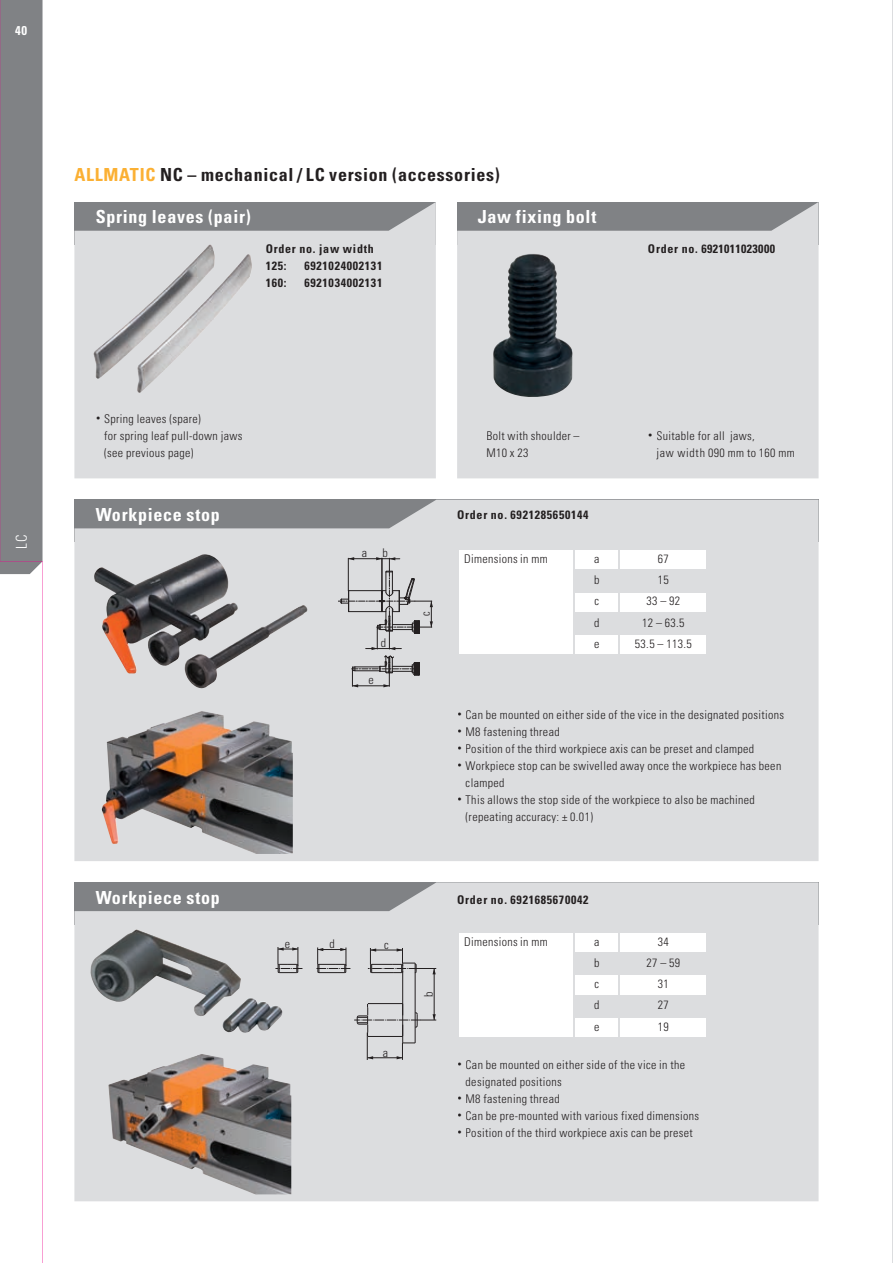
<style>
.page{position:relative;width:893px;height:1263px;background:#fff}
.page>*{position:absolute;margin:0;border:0;box-sizing:border-box;transform-origin:0 0}
.t1{font:700 condensed 18px "Univers LT Std";letter-spacing:.04em;color:#fff}
.t2{font:700 condensed 18px "Univers LT Std";letter-spacing:.04em;color:#231f20}
.t3{font:300 condensed 15px "Univers LT Std";color:#fff}
.t4{font:700 condensed 12.75px "Univers LT Std";color:#fff}
.t5{font:300 condensed 12px/17px "Univers LT Std";letter-spacing:.03em;color:#231f20}
.t6{font:700 condensed 12px/17px "Univers LT Std";letter-spacing:.06em;color:#231f20}
.t7{font:700 condensed 12px "Univers LT Std";letter-spacing:.03em;color:#231f20}
.s1{color:#fbb033}
</style>
<div class="page">
<svg style="left:457px;top:202px;width:362px;height:276px;background:#d1d2d4"></svg>
<svg style="left:74px;top:202px;width:362px;height:276px;background:#cfd0d2"></svg>
<svg style="left:74px;top:882px;width:745px;height:319px;background:#d5d6d8"></svg>
<div style="left:74px;top:500px;width:745px;height:361px;background:#dcdddf"></div>
<svg style="left:97px;top:417px;width:4px;height:4px"></svg>
<div style="left:105px;top:414px;width:96px;height:11px;background:#dcdddf"></div>
<div style="left:96px;top:431px;width:146px;height:11px;background:#dcdddf"></div>
<div style="left:96px;top:448px;width:97px;height:11px;background:#dcdddf"></div>
<div style="left:487px;top:431px;width:93px;height:9px;background:#dcdddf"></div>
<div style="left:478px;top:448px;width:50px;height:9px;background:#dcdddf"></div>
<svg style="left:649px;top:434px;width:4px;height:4px"></svg>
<div style="left:657px;top:431px;width:98px;height:11px;background:#dcdddf"></div>
<div style="left:648px;top:448px;width:146px;height:11px;background:#dcdddf"></div>
<svg style="left:458px;top:1063px;width:4px;height:4px"></svg>
<div style="left:466px;top:1060px;width:219px;height:9px;background:#dcdddf"></div>
<div style="left:457px;top:1077px;width:104px;height:11px;background:#dcdddf"></div>
<svg style="left:458px;top:1097px;width:4px;height:4px"></svg>
<div style="left:466px;top:1094px;width:93px;height:11px;background:#dcdddf"></div>
<svg style="left:458px;top:1114px;width:4px;height:4px"></svg>
<div style="left:466px;top:1111px;width:233px;height:11px;background:#dcdddf"></div>
<svg style="left:458px;top:1131px;width:4px;height:4px"></svg>
<div style="left:466px;top:1128px;width:227px;height:11px;background:#dcdddf"></div>
<hr style="left:457px;top:1037px;width:117px;height:2px;background:#dcdddf">
<hr style="left:457px;top:931px;width:117px;height:1px;background:#dcdddf">
<hr style="left:574px;top:931px;width:45px;height:1px;background:#dcdddf">
<hr style="left:619px;top:931px;width:89px;height:1px;background:#dcdddf">
<svg style="left:457px;top:932px;width:251px;height:105px"></svg>
<hr style="left:574px;top:1037px;width:45px;height:2px;background:#dcdddf">
<hr style="left:619px;top:1037px;width:89px;height:2px;background:#dcdddf">
<svg style="left:458px;top:712px;width:4px;height:5px"></svg>
<div style="left:466px;top:710px;width:318px;height:11px;background:#dcdddf"></div>
<svg style="left:458px;top:729px;width:4px;height:5px"></svg>
<div style="left:466px;top:727px;width:93px;height:11px;background:#dcdddf"></div>
<svg style="left:458px;top:746px;width:4px;height:5px"></svg>
<div style="left:466px;top:744px;width:287px;height:11px;background:#dcdddf"></div>
<svg style="left:458px;top:763px;width:4px;height:5px"></svg>
<div style="left:466px;top:761px;width:318px;height:11px;background:#dcdddf"></div>
<div style="left:457px;top:778px;width:47px;height:11px;background:#dcdddf"></div>
<svg style="left:458px;top:797px;width:4px;height:5px"></svg>
<div style="left:466px;top:795px;width:288px;height:11px;background:#dcdddf"></div>
<div style="left:457px;top:812px;width:136px;height:11px;background:#dcdddf"></div>
<hr style="left:457px;top:655px;width:117px;height:1px;background:#dcdddf">
<svg style="left:457px;top:549px;width:251px;height:106px"></svg>
<hr style="left:574px;top:655px;width:45px;height:1px;background:#dcdddf">
<hr style="left:619px;top:655px;width:89px;height:1px;background:#dcdddf">
<img style="left:93px;top:244px;width:159px;height:151px">
<img style="left:493px;top:254px;width:80px;height:146px">
<img style="left:89px;top:929px;width:193px;height:104px">
<img style="left:108px;top:1054px;width:183px;height:140px">
<div style="left:85px;top:536px;width:223px;height:168px;background:#dcdddf"></div>
<img style="left:94px;top:554px;width:145px;height:120px">
<img style="left:101px;top:711px;width:192px;height:143px">
<hr style="left:434px;top:968px;width:1px;height:52px;background:#231f20">
<hr style="left:415px;top:963px;width:1px;height:80px;background:#231f20">
<hr style="left:402px;top:966px;width:1px;height:77px;background:#231f20">
<svg style="left:354px;top:1002px;width:82px;height:58px;background:#cacbcd"></svg>
<svg style="left:276px;top:947px;width:26px;height:26px"></svg>
<svg style="left:315px;top:947px;width:35px;height:26px"></svg>
<svg style="left:368px;top:948px;width:68px;height:26px;background:#c0c0c2"></svg>
<svg style="left:338px;top:557px;width:95px;height:130px;background:#c5c5c7"></svg>
<hr style="left:892px;top:0;width:1px;height:1263px;background:#dcdddf">
<svg style="left:0;top:0;width:43px;height:1263px"></svg>
<p class="t4" style="left:15px;top:22px;width:13px">40</p>
<h1 class="t2" style="left:74px;top:163px;width:427px"><span class="s1">ALLMATIC</span> NC – mechanical / LC version (accessories)</h1>
<h1 class="t1" style="left:96px;top:206px;width:157px">Spring leaves (pair)</h1>
<p class="t6" style="left:266px;top:240px;width:110px">Order no. jaw width<br>125:</p>
<p class="t6" style="left:304px;top:257px;width:79px">6921024002131</p>
<p class="t6" style="left:266px;top:274px;width:22px">160:</p>
<p class="t6" style="left:304px;top:274px;width:79px">6921034002131</p>
<h1 class="t1" style="left:478px;top:206px;width:120px">Jaw fixing bolt</h1>
<p class="t7" style="left:648px;top:242px;width:129px">Order no. 6921011023000</p>
<p class="t3" style="left:12px;top:549px;width:15px;rotate:-90deg">LC</p>
<p class="t5" style="left:104px;top:410px;width:140px;text-indent:-9px"><sup>•</sup> Spring leaves (spare)<br>for spring leaf pull-down jaws (see previous page)</p>
<p class="t5" style="left:486px;top:427px;width:95px">Bolt with shoulder –<br>M10 x 23</p>
<p class="t5" style="left:656px;top:427px;width:140px;text-indent:-9px"><sup>•</sup> Suitable for all jaws,<br>jaw width 090 mm to 160 mm</p>
<h1 class="t1" style="left:96px;top:503px;width:126px">Workpiece stop</h1>
<p class="t6" style="left:457px;top:506px;width:133px">Order no. 6921285650144</p>
<p class="t5" style="left:362px;top:544px;width:7px">a</p>
<p class="t5" style="left:382px;top:544px;width:7px">b</p>
<p class="t5" style="left:381px;top:634px;width:7px">d</p>
<p class="t5" style="left:368px;top:672px;width:7px">e</p>
<p class="t5" style="left:417px;top:616px;width:6px;rotate:-90deg">c</p>
<p class="t5" style="left:464px;top:551px;width:85px">Dimensions in mm</p>
<p class="t5" style="left:594px;top:550px;width:7px">a</p>
<p class="t5" style="left:658px;top:550px;width:13px">67</p>
<p class="t5" style="left:594px;top:571px;width:7px">b</p>
<p class="t5" style="left:658px;top:571px;width:13px">15</p>
<p class="t5" style="left:594px;top:593px;width:6px">c</p>
<p class="t5" style="left:646px;top:593px;width:35px">33 – 92</p>
<p class="t5" style="left:594px;top:614px;width:7px">d</p>
<p class="t5" style="left:642px;top:614px;width:44px">12 – 63.5</p>
<p class="t5" style="left:594px;top:635px;width:7px">e</p>
<p class="t5" style="left:635px;top:635px;width:58px">53.5 – 113.5</p>
<p class="t5" style="left:457px;top:706px;width:329px"><sup>•</sup> Can be mounted on either side of the vice in the designated positions</p>
<p class="t5" style="left:457px;top:723px;width:104px"><sup>•</sup> M8 fastening thread</p>
<p class="t5" style="left:457px;top:740px;width:299px"><sup>•</sup> Position of the third workpiece axis can be preset and clamped</p>
<p class="t5" style="left:466px;top:757px;width:317px;text-indent:-9px"><sup>•</sup> Workpiece stop can be swivelled away once the workpiece has been clamped</p>
<p class="t5" style="left:466px;top:791px;width:291px;text-indent:-9px"><sup>•</sup> This allows the stop side of the workpiece to also be machined (repeating accuracy: ± 0.01)</p>
<h1 class="t1" style="left:96px;top:886px;width:126px">Workpiece stop</h1>
<p class="t6" style="left:457px;top:891px;width:133px">Order no. 6921685670042</p>
<p class="t5" style="left:285px;top:935px;width:7px">e</p>
<p class="t5" style="left:329px;top:936px;width:7px">d</p>
<p class="t5" style="left:384px;top:936px;width:6px">c</p>
<p class="t5" style="left:383px;top:1044px;width:7px">a</p>
<p class="t5" style="left:420px;top:997px;width:7px;rotate:-90deg">b</p>
<p class="t5" style="left:464px;top:933px;width:85px">Dimensions in mm</p>
<p class="t5" style="left:594px;top:933px;width:7px">a</p>
<p class="t5" style="left:658px;top:933px;width:13px">34</p>
<p class="t5" style="left:594px;top:954px;width:7px">b</p>
<p class="t5" style="left:646px;top:954px;width:35px">27 – 59</p>
<p class="t5" style="left:594px;top:975px;width:6px">c</p>
<p class="t5" style="left:658px;top:975px;width:13px">31</p>
<p class="t5" style="left:594px;top:997px;width:7px">d</p>
<p class="t5" style="left:658px;top:997px;width:13px">27</p>
<p class="t5" style="left:594px;top:1018px;width:7px">e</p>
<p class="t5" style="left:658px;top:1018px;width:13px">19</p>
<p class="t5" style="left:466px;top:1056px;width:221px;text-indent:-9px"><sup>•</sup> Can be mounted on either side of the vice in the designated positions</p>
<p class="t5" style="left:457px;top:1090px;width:104px"><sup>•</sup> M8 fastening thread</p>
<p class="t5" style="left:457px;top:1107px;width:244px"><sup>•</sup> Can be pre-mounted with various fixed dimensions</p>
<p class="t5" style="left:457px;top:1124px;width:237px"><sup>•</sup> Position of the third workpiece axis can be preset</p>
</div>
